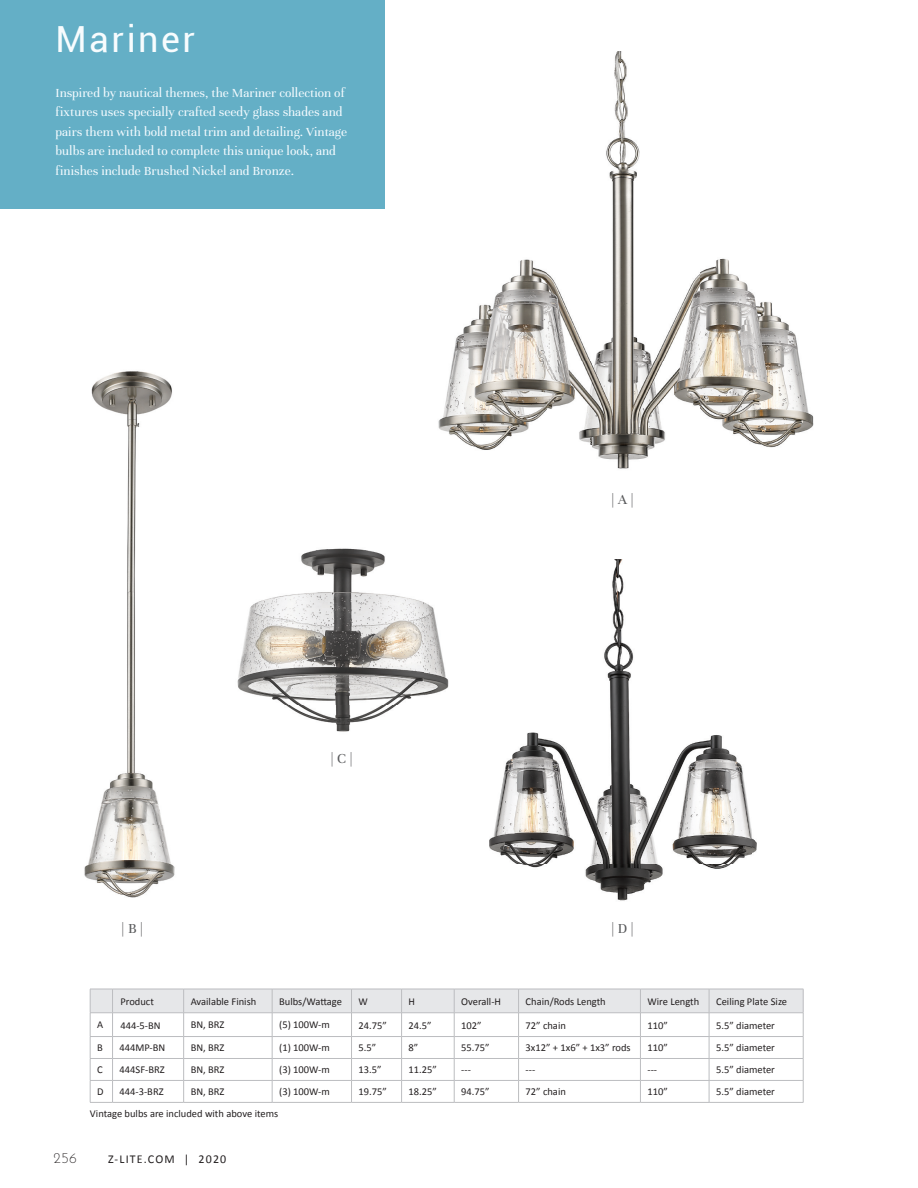
<style>
.page{position:relative;width:918px;height:1188px;background:#fff}
.page>*{position:absolute;margin:0;border:0;box-sizing:border-box;transform-origin:0 0}
.t1{font:36px "Roboto";letter-spacing:.07em;color:#f7fcfe}
.t2{font:15px "Unna";color:#57585a}
.t3{font:300 15px "Josefin Sans Std";color:#231f20}
.t4{font:13.5px/19.5px "Unna";color:#f3fafe}
.t5{font:12px "Calibri";letter-spacing:.1em;color:#231f20}
.t6{font:10.5px "Calibri";color:#231f20}
</style>
<div class="page">
<img style="left:438px;top:51px;width:376px;height:418px">
<img style="left:84px;top:371px;width:91px;height:527px">
<svg style="left:90px;top:989px;width:714px;height:114px"></svg>
<hr style="left:113px;top:1102px;width:71px;height:1px;background:#bcbdc0">
<hr style="left:184px;top:1102px;width:88px;height:1px;background:#bcbdc0">
<hr style="left:272px;top:1102px;width:80px;height:1px;background:#bcbdc0">
<hr style="left:352px;top:1102px;width:50px;height:1px;background:#bcbdc0">
<hr style="left:402px;top:1102px;width:52px;height:1px;background:#bcbdc0">
<hr style="left:454px;top:1102px;width:65px;height:1px;background:#bcbdc0">
<hr style="left:519px;top:1102px;width:121px;height:1px;background:#bcbdc0">
<hr style="left:640px;top:1102px;width:69px;height:1px;background:#bcbdc0">
<hr style="left:709px;top:1102px;width:94px;height:1px;background:#bcbdc0">
<div style="left:0;top:0;width:384px;height:209px;background:#64afc6"></div>
<img style="left:604px;top:560px;width:30px;height:152px">
<img style="left:489px;top:712px;width:263px;height:189px">
<img style="left:237px;top:548px;width:206px;height:184px">
<img style="left:443px;top:662px;width:6px;height:29px">
<h1 class="t1" style="left:55px;top:14px;width:141px">Mariner</h1>
<p class="t4" style="left:55px;top:83px;width:293px">Inspired by nautical themes, the Mariner collection of fixtures uses specially crafted seedy glass shades and pairs them with bold metal trim and detailing. Vintage bulbs are included to complete this unique look, and finishes include Brushed Nickel and Bronze.</p>
<h2 class="t2" style="left:330px;top:750px;width:24px">| C |</h2>
<h2 class="t2" style="left:611px;top:491px;width:24px">| A |</h2>
<h2 class="t2" style="left:121px;top:920px;width:24px">| B |</h2>
<h2 class="t2" style="left:611px;top:920px;width:24px">| D |</h2>
<p class="t6" style="left:120px;top:995px;width:35px">Product</p>
<p class="t6" style="left:191px;top:995px;width:67px">Available Finish</p>
<p class="t6" style="left:279px;top:995px;width:64px">Bulbs/Wattage</p>
<p class="t6" style="left:359px;top:995px;width:11px">W</p>
<p class="t6" style="left:409px;top:995px;width:8px">H</p>
<p class="t6" style="left:461px;top:995px;width:41px">Overall-H</p>
<p class="t6" style="left:526px;top:995px;width:82px">Chain/Rods Length</p>
<p class="t6" style="left:647px;top:995px;width:53px">Wire Length</p>
<p class="t6" style="left:716px;top:995px;width:73px">Ceiling Plate Size</p>
<p class="t6" style="left:97px;top:1018px;width:8px">A</p>
<p class="t6" style="left:120px;top:1018px;width:42px">444-5-BN</p>
<p class="t6" style="left:191px;top:1018px;width:35px">BN, BRZ</p>
<p class="t6" style="left:279px;top:1018px;width:52px">(5) 100W-m</p>
<p class="t6" style="left:359px;top:1018px;width:30px">24.75”</p>
<p class="t6" style="left:409px;top:1018px;width:25px">24.5”</p>
<p class="t6" style="left:461px;top:1018px;width:22px">102”</p>
<p class="t6" style="left:526px;top:1018px;width:42px">72” chain</p>
<p class="t6" style="left:647px;top:1018px;width:22px">110”</p>
<p class="t6" style="left:716px;top:1018px;width:60px">5.5” diameter</p>
<p class="t6" style="left:97px;top:1041px;width:7px">B</p>
<p class="t6" style="left:120px;top:1041px;width:47px">444MP-BN</p>
<p class="t6" style="left:191px;top:1041px;width:35px">BN, BRZ</p>
<p class="t6" style="left:279px;top:1041px;width:52px">(1) 100W-m</p>
<p class="t6" style="left:359px;top:1041px;width:19px">5.5”</p>
<p class="t6" style="left:409px;top:1041px;width:11px">8”</p>
<p class="t6" style="left:461px;top:1041px;width:30px">55.75”</p>
<p class="t6" style="left:526px;top:1041px;width:107px">3x12” + 1x6” + 1x3” rods</p>
<p class="t6" style="left:647px;top:1041px;width:22px">110”</p>
<p class="t6" style="left:716px;top:1041px;width:60px">5.5” diameter</p>
<p class="t6" style="left:97px;top:1063px;width:7px">C</p>
<p class="t6" style="left:120px;top:1063px;width:47px">444SF-BRZ</p>
<p class="t6" style="left:191px;top:1063px;width:35px">BN, BRZ</p>
<p class="t6" style="left:279px;top:1063px;width:52px">(3) 100W-m</p>
<p class="t6" style="left:359px;top:1063px;width:25px">13.5”</p>
<p class="t6" style="left:409px;top:1063px;width:30px">11.25”</p>
<p class="t6" style="left:461px;top:1063px;width:11px">---</p>
<p class="t6" style="left:526px;top:1063px;width:11px">---</p>
<p class="t6" style="left:647px;top:1063px;width:11px">---</p>
<p class="t6" style="left:716px;top:1063px;width:60px">5.5” diameter</p>
<p class="t6" style="left:97px;top:1085px;width:8px">D</p>
<p class="t6" style="left:120px;top:1085px;width:46px">444-3-BRZ</p>
<p class="t6" style="left:191px;top:1085px;width:35px">BN, BRZ</p>
<p class="t6" style="left:279px;top:1085px;width:52px">(3) 100W-m</p>
<p class="t6" style="left:359px;top:1085px;width:30px">19.75”</p>
<p class="t6" style="left:409px;top:1085px;width:30px">18.25”</p>
<p class="t6" style="left:461px;top:1085px;width:30px">94.75”</p>
<p class="t6" style="left:526px;top:1085px;width:42px">72” chain</p>
<p class="t6" style="left:647px;top:1085px;width:22px">110”</p>
<p class="t6" style="left:716px;top:1085px;width:60px">5.5” diameter</p>
<p class="t6" style="left:90px;top:1107px;width:190px">Vintage bulbs are included with above items</p>
<h2 class="t3" style="left:53px;top:1148px;width:25px">256</h2>
<p class="t5" style="left:108px;top:1152px;width:120px">Z-LITE.COM | 2020</p>
</div>
